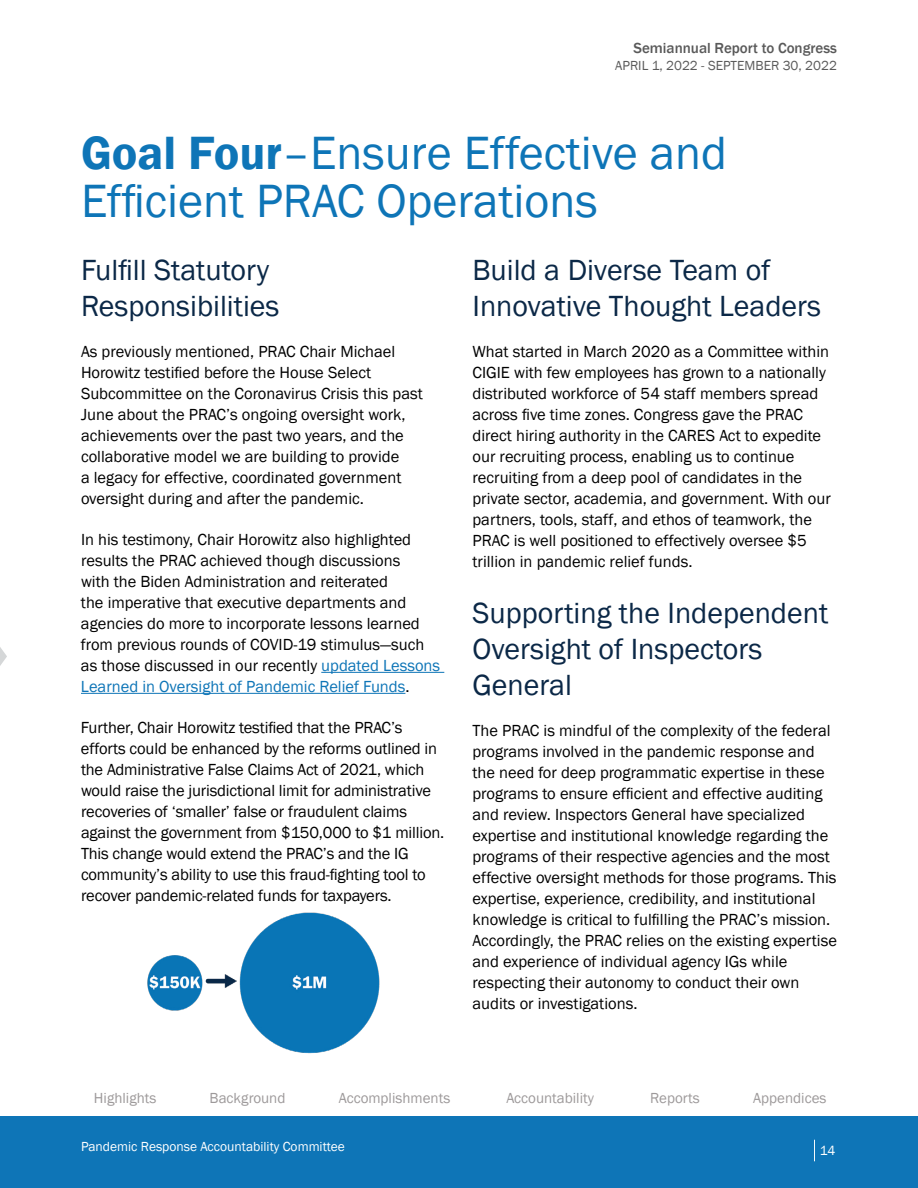
<style>
.page{position:relative;width:918px;height:1188px;background:#fff}
.page>*{position:absolute;margin:0;border:0;box-sizing:border-box;transform-origin:0 0}
.t1{font:48px/48px "Franklin Gothic";color:#0e75b7}
.t2{font:30px/36px "Franklin Gothic";color:#0b2847}
.t3{font:16.5px/21px "Franklin Gothic";color:#000}
.t4{font:15px "Franklin Gothic";color:#9d999a}
.t5{font:500 15px "Franklin Gothic";color:#5a5a5a}
.t6{font:13.5px "Franklin Gothic";color:#fff}
.t7{font:13.5px "Franklin Gothic";color:#5a5a5a}
.s1{font-weight:600}
.s2{color:#0e75b7}
</style>
<div class="page">
<div style="left:0;top:1117px;width:918px;height:71px;background:#0e75b7"></div>
<svg style="left:814px;top:1140px;width:1px;height:21px"></svg>
<hr style="left:321px;top:672px;width:123px;height:1px;background:#0e75b7">
<hr style="left:81px;top:693px;width:324px;height:1px;background:#0e75b7">
<svg style="left:0;top:647px;width:7px;height:19px"></svg>
<img style="left:147px;top:912px;width:233px;height:142px">
<p class="t5" style="left:633px;top:39px;width:205px">Semiannual Report to Congress</p>
<p class="t7" style="left:615px;top:57px;width:223px">APRIL 1, 2022 - SEPTEMBER 30, 2022</p>
<h1 class="t1" style="left:81px;top:130px;width:648px"><span class="s1">Goal Four</span>–Ensure Effective and<br>Efficient PRAC Operations</h1>
<h2 class="t2" style="left:81px;top:252px;width:200px">Fulfill Statutory<br>Responsibilities</h2>
<p class="t3" style="left:81px;top:341px;width:343px">As previously mentioned, PRAC Chair Michael Horowitz testified before the House Select Subcommittee on the Coronavirus Crisis this past June about the PRAC’s ongoing oversight work, achievements over the past two years, and the collaborative model we are building to provide<br>a legacy for effective, coordinated government oversight during and after the pandemic.</p>
<p class="t3" style="left:81px;top:529px;width:361px">In his testimony, Chair Horowitz also highlighted results the PRAC achieved though discussions<br>with the Biden Administration and reiterated<br>the imperative that executive departments and agencies do more to incorporate lessons learned from previous rounds of COVID-19 stimulus—such as those discussed in our recently <span class="s2">updated Lessons Learned in Oversight of Pandemic Relief Funds</span>.</p>
<p class="t3" style="left:81px;top:718px;width:365px">Further, Chair Horowitz testified that the PRAC’s efforts could be enhanced by the reforms outlined in the Administrative False Claims Act of 2021, which would raise the jurisdictional limit for administrative recoveries of ‘smaller’ false or fraudulent claims against the government from $150,000 to $1 million.<br>This change would extend the PRAC’s and the IG community’s ability to use this fraud-fighting tool to recover pandemic-related funds for taxpayers.</p>
<h2 class="t2" style="left:472px;top:252px;width:350px">Build a Diverse Team of<br>Innovative Thought Leaders</h2>
<p class="t3" style="left:472px;top:341px;width:360px">What started in March 2020 as a Committee within CIGIE with few employees has grown to a nationally distributed workforce of 54 staff members spread across five time zones. Congress gave the PRAC direct hiring authority in the CARES Act to expedite our recruiting process, enabling us to continue recruiting from a deep pool of candidates in the private sector, academia, and government. With our partners, tools, staff, and ethos of teamwork, the PRAC is well positioned to effectively oversee $5 trillion in pandemic relief funds.</p>
<h2 class="t2" style="left:472px;top:596px;width:357px">Supporting the Independent<br>Oversight of Inspectors<br>General</h2>
<p class="t3" style="left:472px;top:721px;width:366px">The PRAC is mindful of the complexity of the federal programs involved in the pandemic response and the need for deep programmatic expertise in these programs to ensure efficient and effective auditing and review. Inspectors General have specialized expertise and institutional knowledge regarding the programs of their respective agencies and the most effective oversight methods for those programs. This expertise, experience, credibility, and institutional knowledge is critical to fulfilling the PRAC’s mission.<br>Accordingly, the PRAC relies on the existing expertise and experience of individual agency IGs while respecting their autonomy to conduct their own audits or investigations.</p>
<p class="t4" style="left:94px;top:1089px;width:64px">Highlights</p>
<p class="t4" style="left:210px;top:1089px;width:77px">Background</p>
<p class="t4" style="left:339px;top:1089px;width:113px">Accomplishments</p>
<p class="t4" style="left:506px;top:1089px;width:89px">Accountability</p>
<p class="t4" style="left:650px;top:1089px;width:51px">Reports</p>
<p class="t4" style="left:753px;top:1089px;width:75px">Appendices</p>
<p class="t6" style="left:81px;top:1138px;width:265px">Pandemic Response Accountability Committee</p>
<p class="t6" style="left:820px;top:1142px;width:17px">14</p>
</div>
